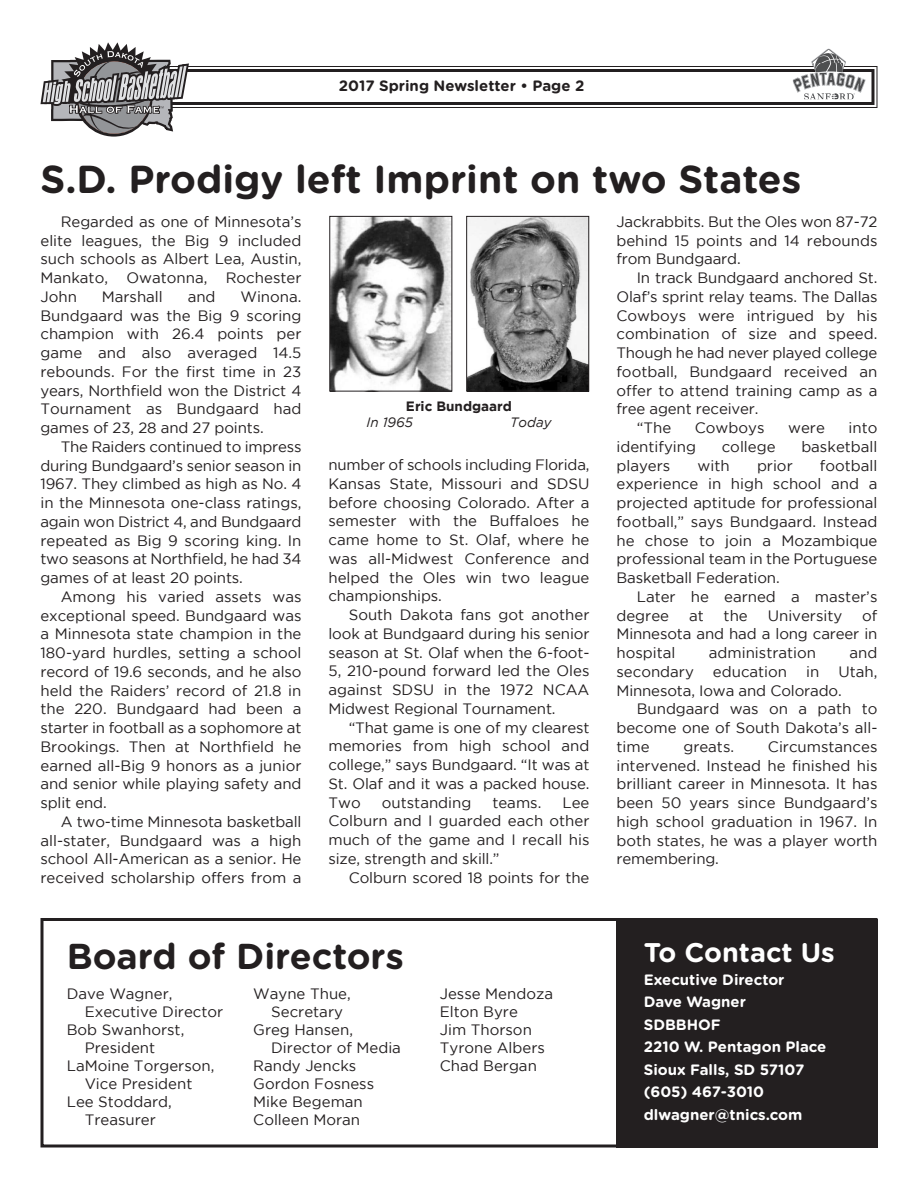
<style>
.page{position:relative;width:918px;height:1188px;background:#fff}
.page>*{position:absolute;margin:0;border:0;box-sizing:border-box;transform-origin:0 0}
.t1{font:700 39px "Gotham Rounded";color:#231f20}
.t2{font:700 36px "Gotham Rounded";color:#231f20}
.t3{font:700 27px "Gotham Rounded";color:#fff}
.t4{font:15px/18.8px "Gotham";color:#231f20;text-align:justify}
.t5{font:700 15px/22.5px "Gotham Rounded";color:#fff}
.t6{font:700 15px "Gotham Rounded";color:#231f20}
.t7{font:700 13.5px "Gotham";color:#231f20}
.t8{font:italic 13.5px "Gotham";color:#231f20}
</style>
<div class="page">
<div style="left:160px;top:66px;width:717px;height:42px;border:1px solid #231f20"></div>
<div style="left:163px;top:69px;width:711px;height:36px;border:3px solid #231f20"></div>
<svg style="left:40px;top:42px;width:149px;height:95px"></svg>
<img style="left:811px;top:49px;width:35px;height:14px">
<img style="left:793px;top:73px;width:73px;height:26px">
<svg style="left:793px;top:63px;width:73px;height:10px"></svg>
<img style="left:813px;top:63px;width:32px;height:10px">
<div style="left:40px;top:918px;width:838px;height:230px;border:3px solid #231f20"></div>
<div style="left:616px;top:919px;width:262px;height:228px;background:#231f20"></div>
<img style="left:331px;top:218px;width:119px;height:172px">
<div style="left:329px;top:216px;width:123px;height:176px;border:1px solid #231f20"></div>
<img style="left:468px;top:218px;width:119px;height:172px">
<div style="left:466px;top:216px;width:123px;height:176px;border:1px solid #231f20"></div>
<p class="t6" style="left:339px;top:81px;width:247px">2017 Spring Newsletter • Page 2</p>
<h1 class="t1" style="left:40px;top:166px;width:762px">S.D. Prodigy left Imprint on two States</h1>
<p class="t4" style="left:41px;top:213px;width:263px;text-indent:20px">Regarded as one of Minnesota’s elite leagues, the Big 9 included such schools as Albert Lea, Austin, Mankato, Owatonna, Rochester John</p>
<p class="t4" style="left:102px;top:288px;width:63px">Marshall</p>
<p class="t4" style="left:188px;top:288px;width:29px">and</p>
<p class="t4" style="left:41px;top:288px;width:263px;text-indent:200px">Winona.<br>Bundgaard was the Big 9 scoring champion with 26.4 points per game and also averaged 14.5 rebounds. For the first time in 23 years, Northfield won the District 4<br>Tournament as Bundgaard had games of 23, 28 and 27 points.</p>
<p class="t4" style="left:41px;top:438px;width:263px;text-indent:20px">The Raiders continued to impress during Bundgaard’s senior season in 1967. They climbed as high as No. 4 in the Minnesota one-class ratings, again won District 4, and Bundgaard repeated as Big 9 scoring king. In two seasons at Northfield, he had 34 games of at least 20 points.</p>
<p class="t4" style="left:41px;top:588px;width:263px;text-indent:20px">Among his varied assets was exceptional speed. Bundgaard was a Minnesota state champion in the 180-yard hurdles, setting a school record of 19.6 seconds, and he also held the Raiders’ record of 21.8 in the 220. Bundgaard had been a starter in football as a sophomore at Brookings. Then at Northfield he earned all-Big 9 honors as a junior and senior while playing safety and split end.</p>
<p class="t4" style="left:40px;top:813px;width:263px;text-indent:20px">A two-time Minnesota basketball all-stater, Bundgaard was a high school All-American as a senior. He received scholarship offers from a</p>
<p class="t7" style="left:406px;top:401px;width:108px">Eric Bundgaard</p>
<p class="t8" style="left:366px;top:417px;width:48px">In 1965</p>
<p class="t8" style="left:510px;top:417px;width:43px">Today</p>
<p class="t4" style="left:328px;top:456px;width:263px">number of schools including Florida, Kansas State, Missouri and SDSU before choosing Colorado. After a semester with the Buffaloes he came home to St. Olaf, where he was all-Midwest Conference and helped the Oles win two league championships.</p>
<p class="t4" style="left:328px;top:606px;width:263px;text-indent:20px">South Dakota fans got another look at Bundgaard during his senior season at St. Olaf when the 6-foot-5, 210-pound forward led the Oles against SDSU in the 1972 NCAA Midwest Regional Tournament.</p>
<p class="t4" style="left:328px;top:719px;width:263px;text-indent:20px">“That game is one of my clearest memories from high school and college,” says Bundgaard. “It was at St. Olaf and it was a packed house.<br>Two</p>
<p class="t4" style="left:382px;top:794px;width:91px">outstanding</p>
<p class="t4" style="left:492px;top:794px;width:51px">teams.</p>
<p class="t4" style="left:328px;top:794px;width:263px;text-indent:234px">Lee Colburn and I guarded each other much of the game and I recall his size, strength and skill.”</p>
<p class="t4" style="left:349px;top:869px;width:242px">Colburn scored 18 points for the</p>
<p class="t4" style="left:616px;top:213px;width:263px">Jackrabbits. But the Oles won 87-72 behind 15 points and 14 rebounds from Bundgaard.</p>
<p class="t4" style="left:637px;top:270px;width:242px">In track Bundgaard anchored St.</p>
<p class="t4" style="left:616px;top:288px;width:262px">Olaf’s sprint relay teams. The Dallas</p>
<p class="t4" style="left:616px;top:307px;width:263px">Cowboys were intrigued by his</p>
<p class="t4" style="left:616px;top:326px;width:263px">combination of size and speed.</p>
<p class="t4" style="left:616px;top:345px;width:263px">Though he had never played college</p>
<p class="t4" style="left:616px;top:363px;width:263px">football, Bundgaard received an</p>
<p class="t4" style="left:616px;top:382px;width:263px">offer to attend training camp as a</p>
<p class="t4" style="left:616px;top:401px;width:144px">free agent receiver.</p>
<p class="t4" style="left:637px;top:420px;width:36px">“The</p>
<p class="t4" style="left:695px;top:420px;width:71px">Cowboys</p>
<p class="t4" style="left:788px;top:420px;width:38px">were</p>
<p class="t4" style="left:849px;top:420px;width:30px">into</p>
<p class="t4" style="left:616px;top:438px;width:81px">identifying</p>
<p class="t4" style="left:722px;top:438px;width:55px">college</p>
<p class="t4" style="left:801px;top:438px;width:78px">basketball</p>
<p class="t4" style="left:616px;top:457px;width:55px">players</p>
<p class="t4" style="left:698px;top:457px;width:34px">with</p>
<p class="t4" style="left:757px;top:457px;width:37px">prior</p>
<p class="t4" style="left:616px;top:457px;width:263px;text-indent:204px">football experience in high school and a projected aptitude for professional football,” says Bundgaard. Instead he chose to join a Mozambique professional team in the Portuguese Basketball Federation.</p>
<p class="t4" style="left:616px;top:588px;width:263px;text-indent:20px">Later he earned a master’s degree</p>
<p class="t4" style="left:616px;top:607px;width:263px;text-indent:246px">of Minnesota and had a long career in hospital</p>
<p class="t4" style="left:689px;top:607px;width:16px">at</p>
<p class="t4" style="left:724px;top:607px;width:26px">the</p>
<p class="t4" style="left:768px;top:607px;width:76px">University</p>
<p class="t4" style="left:709px;top:645px;width:109px">administration</p>
<p class="t4" style="left:850px;top:645px;width:29px">and</p>
<p class="t4" style="left:616px;top:663px;width:263px;text-indent:222px">Utah,<br>Minnesota, Iowa and Colorado.</p>
<p class="t4" style="left:616px;top:701px;width:263px;text-indent:20px">Bundgaard was on a path to become one of South Dakota’s all&shy;time</p>
<p class="t4" style="left:616px;top:663px;width:79px">secondary</p>
<p class="t4" style="left:713px;top:663px;width:76px">education</p>
<p class="t4" style="left:806px;top:663px;width:15px">in</p>
<p class="t4" style="left:616px;top:738px;width:263px;text-indent:151px">Circumstances intervened. Instead he finished his brilliant career in Minnesota. It has been 50 years since Bundgaard’s high school graduation in 1967. In both states, he was a player worth remembering.</p>
<p class="t4" style="left:683px;top:738px;width:52px">greats.</p>
<h2 class="t2" style="left:67px;top:943px;width:339px">Board of Directors</h2>
<h3 class="t3" style="left:644px;top:943px;width:192px">To Contact Us</h3>
<p class="t5" style="left:644px;top:970px;width:184px">Executive Director<br>Dave Wagner<br>SDBBHOF<br>2210 W. Pentagon Place<br>Sioux Falls, SD 57107 (605) 467-3010 dlwagner@tnics.com</p>
<p class="t4" style="left:253px;top:986px;width:99px">Wayne Thue,</p>
<p class="t4" style="left:271px;top:1004px;width:73px">Secretary</p>
<p class="t4" style="left:253px;top:1022px;width:101px">Greg Hansen,</p>
<p class="t4" style="left:271px;top:1040px;width:131px">Director of Media</p>
<p class="t4" style="left:253px;top:1058px;width:105px">Randy Jencks</p>
<p class="t4" style="left:253px;top:1076px;width:122px">Gordon Fosness</p>
<p class="t4" style="left:253px;top:1094px;width:111px">Mike Begeman</p>
<p class="t4" style="left:253px;top:1112px;width:108px">Colleen Moran</p>
<p class="t4" style="left:440px;top:986px;width:115px;line-height:18px;text-align:left">Jesse Mendoza<br>Elton Byre<br>Jim Thorson<br>Tyrone Albers<br>Chad Bergan</p>
<p class="t4" style="left:67px;top:986px;width:107px">Dave Wagner,</p>
<p class="t4" style="left:85px;top:1004px;width:140px">Executive Director</p>
<p class="t4" style="left:67px;top:1022px;width:119px">Bob Swanhorst,</p>
<p class="t4" style="left:85px;top:1040px;width:72px">President</p>
<p class="t4" style="left:67px;top:1058px;width:149px">LaMoine Torgerson,</p>
<p class="t4" style="left:85px;top:1076px;width:109px">Vice President</p>
<p class="t4" style="left:67px;top:1094px;width:107px">Lee Stoddard,</p>
<p class="t4" style="left:85px;top:1112px;width:73px">Treasurer</p>
</div>
